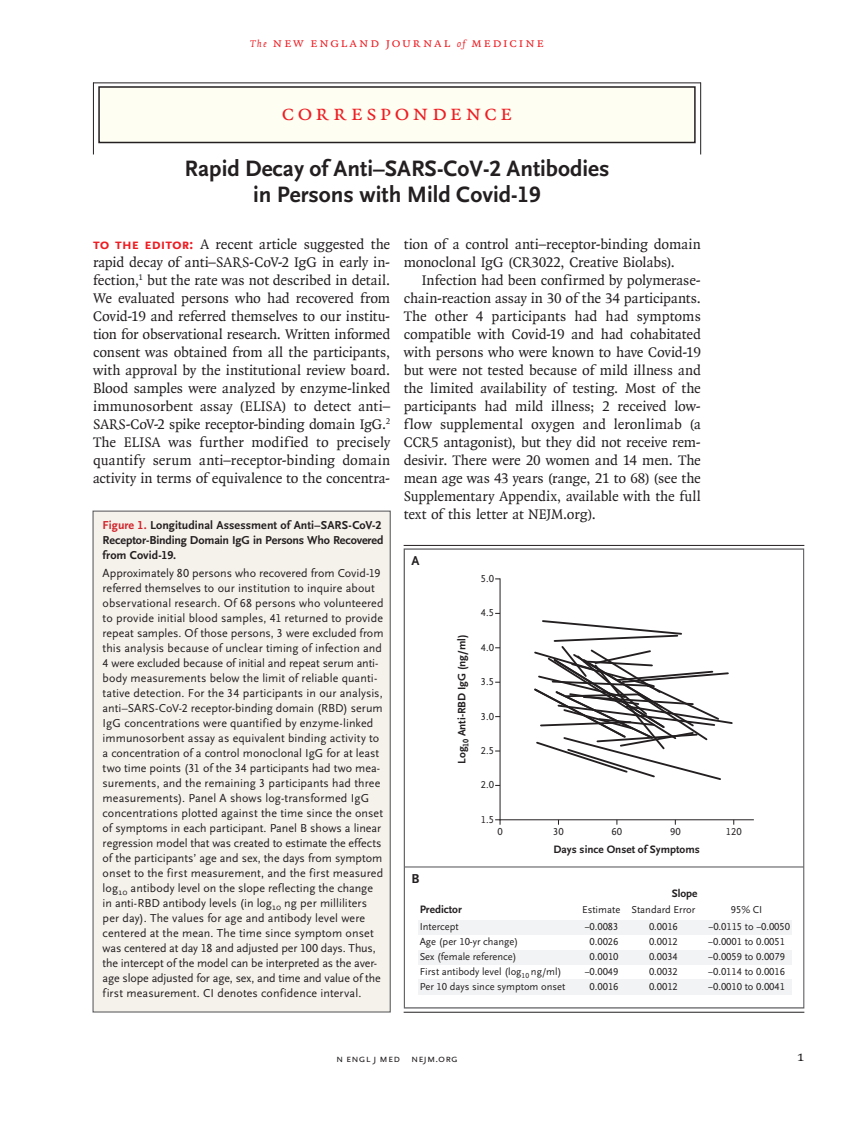
<style>
.page{position:relative;width:851px;height:1134px;background:#fff}
.page>*{position:absolute;margin:0;border:0;box-sizing:border-box;transform-origin:0 0}
.t1{font:700 23.25px/27px "OTNEJM Scala Sans LF";color:#231f20;text-align:center}
.t2{font:22.5px "OTNEJM Quadraat Small Cap";letter-spacing:.135em;color:#ee1d23}
.t3{font:15px/18px "OTNEJM Quadraat";letter-spacing:-.005em;color:#231f20;text-align:justify}
.t4{font:14.25px "OTNEJM Quadraat Cap";color:#231f20}
.t5{font:13.5px "OTNEJM Quadraat Cap";letter-spacing:.11em;color:#ee1d23}
.t6{font:700 13.5px "OTNEJM Scala Sans LF";color:#231f20}
.t7{font:12px/15px "OTNEJM Scala Sans LF";letter-spacing:.005em;color:#231f20}
.t8{font:700 12px/15px "OTNEJM Scala Sans LF";color:#231f20}
.t9{font:700 11.25px "OTNEJM Scala Sans LF";color:#231f20}
.t10{font:10.8px "OTNEJM Scala Sans LF Cap";letter-spacing:.01em;color:#231f20}
.t11{font:10.5px/15px "OTNEJM Scala Sans LF";color:#231f20}
.s1{font-family:"OTNEJM Quadraat";font-style:italic;font-size:10.5px}
.s2{font-family:"OTNEJM Scala Sans Small LF Cap";font-weight:700;color:#ee1d23}
.s3{color:#d1232a}
</style>
<div class="page">
<div style="left:99px;top:87px;width:595px;height:55px;background:#fffef2"></div>
<div style="left:98px;top:86px;width:597px;height:57px;border:2px solid #231f20"></div>
<hr style="left:93px;top:82px;width:1px;height:72px;background:#231f20">
<hr style="left:93px;top:82px;width:607px;height:1px;background:#231f20">
<hr style="left:700px;top:82px;width:1px;height:72px;background:#231f20">
<hr style="left:403px;top:1012px;width:401px;height:1px;background:#231f20">
<hr style="left:403px;top:545px;width:401px;height:1px;background:#231f20">
<div style="left:418px;top:920px;width:373px;height:15px;background:#f2f3f4"></div>
<div style="left:418px;top:950px;width:373px;height:15px;background:#f2f3f4"></div>
<div style="left:418px;top:980px;width:373px;height:15px;background:#f2f3f4"></div>
<hr style="left:404px;top:866px;width:399px;height:2px;background:#636366">
<hr style="left:499px;top:579px;width:1px;height:241px;background:#231f20">
<hr style="left:500px;top:819px;width:253px;height:1px;background:#231f20">
<svg style="left:495px;top:819px;width:5px;height:6px"></svg>
<svg style="left:534px;top:620px;width:199px;height:160px"></svg>
<div style="left:93px;top:511px;width:297px;height:501px;background:#f5f1eb"></div>
<div style="left:92px;top:511px;width:299px;height:502px;border:1px solid #636366"></div>
<p class="t5" style="left:250px;top:35px;width:295px"><span class="s1">The</span> new england journal <span class="s1">of</span> medicine</p>
<h2 class="t2" style="left:282px;top:100px;width:232px">Correspondence</h2>
<h1 class="t1" style="left:184px;top:155px;width:426px">Rapid Decay of Anti–SARS-CoV-2 Antibodies in Persons with Mild Covid-19</h1>
<p class="t3" style="left:93px;top:235px;width:299px"><span class="s2">To the Editor:</span> A recent article suggested the rapid decay of anti–SARS-CoV-2 IgG in early in&shy;fection,<sup>1</sup> but the rate was not described in detail.<br>We evaluated persons who had recovered from Covid-19 and referred themselves to our institu&shy;tion for observational research. Written informed consent was obtained from all the participants, with approval by the institutional review board.<br>Blood samples were analyzed by enzyme-linked immunosorbent assay (ELISA) to detect anti– SARS-CoV-2 spike receptor-binding domain IgG.<sup>2<br></sup>The ELISA was further modified to precisely quantify serum anti–receptor-binding domain activity in terms of equivalence to the concentra-</p>
<p class="t3" style="left:403px;top:235px;width:299px">tion of a control anti–receptor-binding domain monoclonal IgG (CR3022, Creative Biolabs).</p>
<p class="t3" style="left:403px;top:271px;width:299px;text-indent:18px">Infection had been confirmed by polymerase&shy;chain-reaction assay in 30 of the 34 participants.<br>The other 4 participants had had symptoms compatible with Covid-19 and had cohabitated with persons who were known to have Covid-19 but were not tested because of mild illness and the limited availability of testing. Most of the participants had mild illness; 2 received low&shy;flow supplemental oxygen and leronlimab (a CCR5 antagonist), but they did not receive rem&shy;desivir. There were 20 women and 14 men. The mean age was 43 years (range, 21 to 68) (see the Supplementary Appendix, available with the full text of this letter at NEJM.org).</p>
<p class="t8" style="left:103px;top:518px;width:282px"><span class="s3">Figure 1.</span> Longitudinal Assessment of Anti–SARS-CoV-2<br>Receptor-Binding Domain IgG in Persons Who Recovered from Covid-19.</p>
<p class="t7" style="left:103px;top:566px;width:282px">Approximately 80 persons who recovered from Covid-19 referred themselves to our institution to inquire about observational research. Of 68 persons who volunteered to provide initial blood samples, 41 returned to provide repeat samples. Of those persons, 3 were excluded from this analysis because of unclear timing of infection and 4 were excluded because of initial and repeat serum anti&shy;body measurements below the limit of reliable quanti&shy;tative detection. For the 34 participants in our analysis, anti–SARS-CoV-2 receptor-binding domain (RBD) serum IgG concentrations were quantified by enzyme-linked immunosorbent assay as equivalent binding activity to a concentration of a control monoclonal IgG for at least two time points (31 of the 34 participants had two mea&shy;surements, and the remaining 3 participants had three measurements). Panel A shows log-transformed IgG concentrations plotted against the time since the onset of symptoms in each participant. Panel B shows a linear regression model that was created to estimate the effects of the participants’ age and sex, the days from symptom onset to the first measurement, and the first measured log<sub>10</sub> antibody level on the slope reflecting the change in anti-RBD antibody levels (in log<sub>10</sub> ng per milliliters per day). The values for age and antibody level were centered at the mean. The time since symptom onset was centered at day 18 and adjusted per 100 days. Thus, the intercept of the model can be interpreted as the aver&shy;age slope adjusted for age, sex, and time and value of the first measurement. CI denotes confidence interval.</p>
<p class="t6" style="left:411px;top:554px;width:10px">A</p>
<p class="t11" style="left:481px;top:571px;width:15px">5.0</p>
<p class="t11" style="left:481px;top:606px;width:15px">4.5</p>
<p class="t9" style="left:456px;top:764px;width:130px;rotate:-90deg">Log<sub>10</sub> Anti-RBD IgG (ng/ml)</p>
<p class="t11" style="left:481px;top:640px;width:15px">4.0</p>
<p class="t11" style="left:481px;top:675px;width:15px">3.5</p>
<p class="t11" style="left:481px;top:709px;width:15px">3.0</p>
<p class="t11" style="left:481px;top:743px;width:15px">2.5</p>
<p class="t11" style="left:481px;top:778px;width:15px">2.0</p>
<p class="t11" style="left:481px;top:812px;width:15px">1.5</p>
<p class="t11" style="left:497px;top:824px;width:7px">0</p>
<p class="t11" style="left:553px;top:824px;width:12px">30</p>
<p class="t11" style="left:611px;top:824px;width:12px">60</p>
<p class="t11" style="left:670px;top:824px;width:12px">90</p>
<p class="t11" style="left:725px;top:824px;width:17px">120</p>
<p class="t9" style="left:553px;top:844px;width:148px">Days since Onset of Symptoms</p>
<p class="t6" style="left:411px;top:872px;width:9px">B</p>
<p class="t9" style="left:671px;top:887px;width:27px">Slope</p>
<p class="t9" style="left:419px;top:903px;width:44px">Predictor</p>
<p class="t11" style="left:582px;top:902px;width:115px">Estimate Standard Error</p>
<p class="t11" style="left:730px;top:902px;width:33px">95% CI</p>
<p class="t11" style="left:419px;top:919px;width:147px">Intercept<br>Age (per 10-yr change)<br>Sex (female reference)<br>First antibody level (log<sub>10</sub> ng/ml)<br>Per 10 days since symptom onset</p>
<p class="t11" style="left:584px;top:919px;width:35px;text-align:center">−0.0083<br>0.0026<br>0.0010 −0.0049<br>0.0016</p>
<p class="t11" style="left:649px;top:919px;width:30px;text-align:justify">0.0016<br>0.0012<br>0.0034<br>0.0032<br>0.0012</p>
<p class="t11" style="left:708px;top:919px;width:83px">−0.0115 to −0.0050 −0.0001 to 0.0051 −0.0059 to 0.0079 −0.0114 to 0.0016 −0.0010 to 0.0041</p>
<p class="t10" style="left:336px;top:1053px;width:123px">n engl j med nejm.org</p>
<p class="t4" style="left:797px;top:1048px;width:9px">1</p>
</div>
